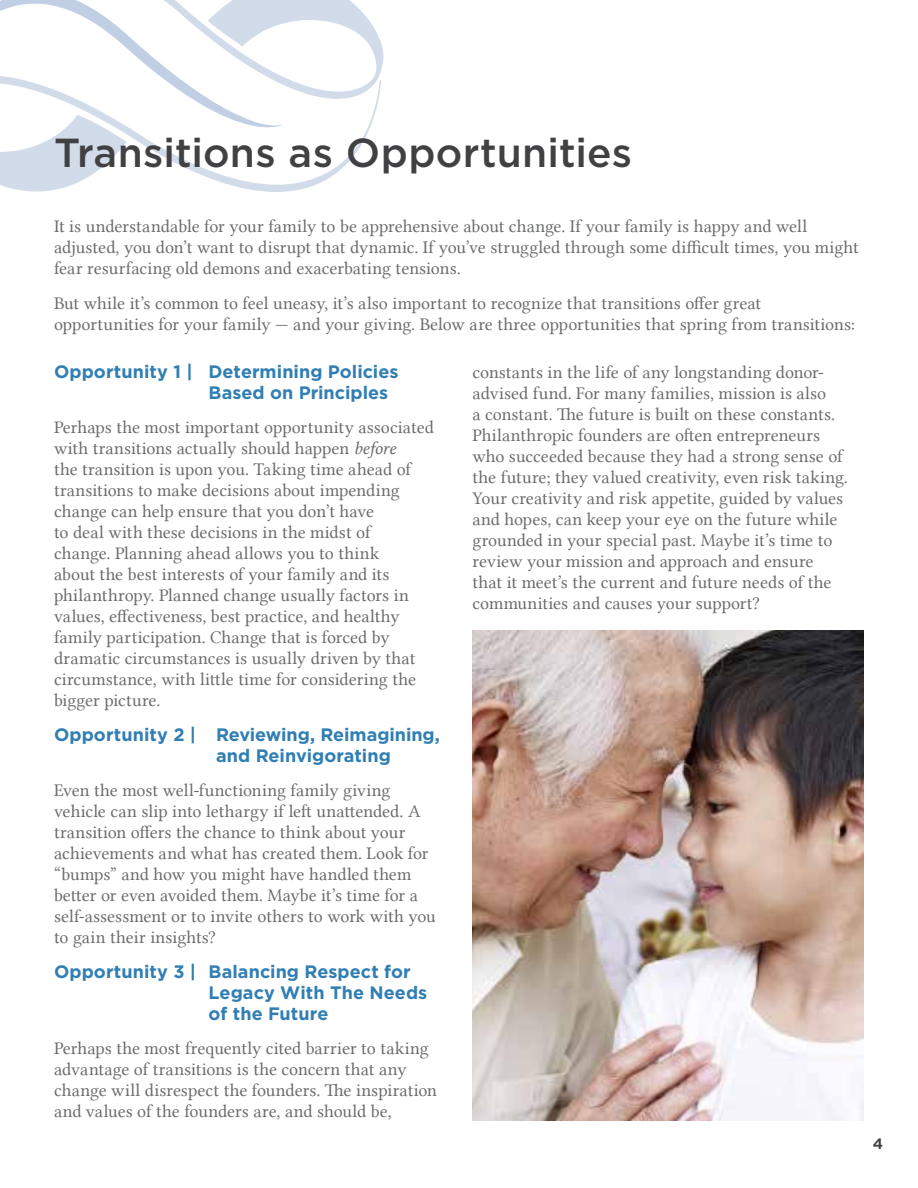
<style>
.page{position:relative;width:918px;height:1188px;background:#fff}
.page>*{position:absolute;margin:0;border:0;box-sizing:border-box;transform-origin:0 0}
.t1{font:500 40.5px "Gotham";letter-spacing:.005em;color:#414042}
.t2{font:18px/21px "Lin Libertine";color:#6a6b6d}
.t3{font:700 18px/21px "Gotham";letter-spacing:.005em;color:#307eb3}
.t4{font:18px "splekta";color:#414042}
.s1{font-family:"Lin Libertine I"}
</style>
<div class="page">
<svg style="left:0;top:129px;width:369px;height:63px"></svg>
<svg style="left:0;top:0;width:383px;height:129px"></svg>
<img style="left:472px;top:631px;width:392px;height:489px">
<h1 class="t1" style="left:54px;top:127px;width:580px">Transitions as Opportunities</h1>
<p class="t2" style="left:54px;top:216px;width:806px">It is understandable for your family to be apprehensive about change. If your family is happy and well adjusted, you don’t want to disrupt that dynamic. If you’ve struggled through some difficult times, you might fear resurfacing old demons and exacerbating tensions.</p>
<p class="t2" style="left:54px;top:292px;width:803px">But while it’s common to feel uneasy, it’s also important to recognize that transitions offer great opportunities for your family — and your giving. Below are three opportunities that spring from transitions:</p>
<p class="t3" style="left:208px;top:361px;width:191px;text-indent:-154px">Opportunity 1 | Determining Policies<br>Based on Principles</p>
<p class="t2" style="left:54px;top:417px;width:381px">Perhaps the most important opportunity associated with transitions actually should happen <span class="s1">before<br></span>the transition is upon you. Taking time ahead of transitions to make decisions about impending change can help ensure that you don’t have<br>to deal with these decisions in the midst of<br>change. Planning ahead allows you to think<br>about the best interests of your family and its philanthropy. Planned change usually factors in values, effectiveness, best practice, and healthy family participation. Change that is forced by dramatic circumstances is usually driven by that circumstance, with little time for considering the bigger picture.</p>
<p class="t3" style="left:216px;top:724px;width:226px;text-indent:-162px">Opportunity 2 | Reviewing, Reimagining, and Reinvigorating</p>
<p class="t2" style="left:54px;top:780px;width:383px">Even the most well-functioning family giving vehicle can slip into lethargy if left unattended. A transition offers the chance to think about your achievements and what has created them. Look for “bumps” and how you might have handled them better or even avoided them. Maybe it’s time for a self-assessment or to invite others to work with you to gain their insights?</p>
<p class="t3" style="left:208px;top:961px;width:220px;text-indent:-154px">Opportunity 3 | Balancing Respect for<br>Legacy With The Needs of the Future</p>
<p class="t2" style="left:54px;top:1038px;width:385px">Perhaps the most frequently cited barrier to taking advantage of transitions is the concern that any change will disrespect the founders. The inspiration and values of the founders are, and should be,</p>
<p class="t2" style="left:472px;top:361px;width:377px">constants in the life of any longstanding donor&shy;advised fund. For many families, mission is also<br>a constant. The future is built on these constants.<br>Philanthropic founders are often entrepreneurs who succeeded because they had a strong sense of the future; they valued creativity, even risk taking.<br>Your creativity and risk appetite, guided by values and hopes, can keep your eye on the future while grounded in your special past. Maybe it’s time to review your mission and approach and ensure that it meet’s the current and future needs of the communities and causes your support?</p>
<p class="t4" style="left:873px;top:1135px;width:12px">4</p>
</div>
